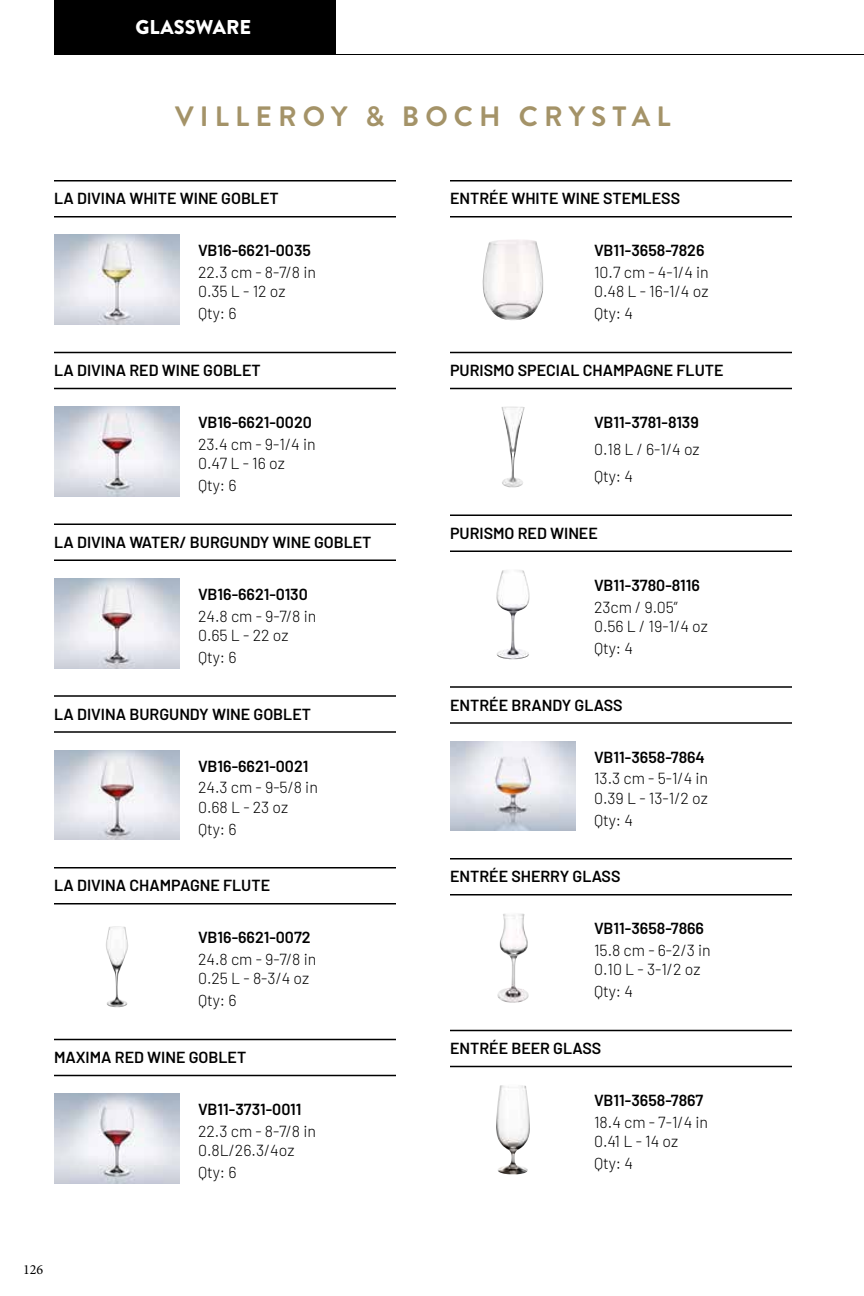
<style>
.page{position:relative;width:864px;height:1296px;background:#fff}
.page>*{position:absolute;margin:0;border:0;box-sizing:border-box;transform-origin:0 0}
.t1{font:700 28px "Brandon Grotesque";letter-spacing:.22em;color:#a49368}
.t2{font:900 20px "Brandon Grotesque";color:#fff}
.t3{font:600 16px "Barlow";color:#000}
.t4{font:300 16px/19.2px "Barlow";color:#000}
.t5{font:14px "Minion Pro";color:#000}
</style>
<div class="page">
<hr style="left:54px;top:54px;width:810px;height:1px;background:#000">
<div style="left:54px;top:0;width:281px;height:54px;background:#000"></div>
<hr style="left:54px;top:180px;width:126px;height:2px;background:#000">
<hr style="left:180px;top:180px;width:216px;height:2px;background:#000">
<hr style="left:54px;top:216px;width:126px;height:2px;background:#000">
<hr style="left:180px;top:216px;width:216px;height:2px;background:#000">
<img style="left:54px;top:235px;width:126px;height:90px">
<hr style="left:450px;top:180px;width:126px;height:2px;background:#000">
<hr style="left:576px;top:180px;width:216px;height:2px;background:#000">
<hr style="left:450px;top:216px;width:126px;height:2px;background:#000">
<hr style="left:576px;top:216px;width:216px;height:2px;background:#000">
<img style="left:482px;top:239px;width:62px;height:81px">
<hr style="left:54px;top:352px;width:126px;height:1px;background:#000">
<hr style="left:180px;top:352px;width:216px;height:1px;background:#000">
<hr style="left:54px;top:388px;width:126px;height:1px;background:#000">
<hr style="left:180px;top:388px;width:216px;height:1px;background:#000">
<img style="left:54px;top:406px;width:126px;height:90px">
<hr style="left:450px;top:514px;width:126px;height:2px;background:#000">
<hr style="left:576px;top:514px;width:216px;height:2px;background:#000">
<hr style="left:450px;top:550px;width:126px;height:2px;background:#000">
<hr style="left:576px;top:550px;width:216px;height:2px;background:#000">
<img style="left:496px;top:570px;width:34px;height:89px">
<hr style="left:54px;top:524px;width:126px;height:1px;background:#000">
<hr style="left:180px;top:524px;width:216px;height:1px;background:#000">
<hr style="left:54px;top:560px;width:126px;height:1px;background:#000">
<hr style="left:180px;top:560px;width:216px;height:1px;background:#000">
<img style="left:54px;top:578px;width:126px;height:90px">
<hr style="left:54px;top:695px;width:126px;height:2px;background:#000">
<hr style="left:180px;top:695px;width:216px;height:2px;background:#000">
<hr style="left:54px;top:731px;width:126px;height:2px;background:#000">
<hr style="left:180px;top:731px;width:216px;height:2px;background:#000">
<img style="left:54px;top:750px;width:126px;height:90px">
<hr style="left:54px;top:1039px;width:126px;height:1px;background:#000">
<hr style="left:180px;top:1039px;width:216px;height:1px;background:#000">
<hr style="left:54px;top:1075px;width:126px;height:1px;background:#000">
<hr style="left:180px;top:1075px;width:216px;height:1px;background:#000">
<img style="left:54px;top:1094px;width:126px;height:90px">
<hr style="left:450px;top:352px;width:126px;height:1px;background:#000">
<hr style="left:576px;top:352px;width:216px;height:1px;background:#000">
<hr style="left:450px;top:388px;width:126px;height:1px;background:#000">
<hr style="left:576px;top:388px;width:216px;height:1px;background:#000">
<img style="left:501px;top:406px;width:24px;height:82px">
<hr style="left:54px;top:867px;width:126px;height:1px;background:#000">
<hr style="left:180px;top:867px;width:216px;height:1px;background:#000">
<hr style="left:54px;top:903px;width:126px;height:1px;background:#000">
<hr style="left:180px;top:903px;width:216px;height:1px;background:#000">
<img style="left:106px;top:926px;width:22px;height:81px">
<hr style="left:450px;top:686px;width:126px;height:2px;background:#000">
<hr style="left:576px;top:686px;width:216px;height:2px;background:#000">
<hr style="left:450px;top:722px;width:126px;height:2px;background:#000">
<hr style="left:576px;top:722px;width:216px;height:2px;background:#000">
<img style="left:450px;top:741px;width:126px;height:90px">
<hr style="left:450px;top:858px;width:126px;height:2px;background:#000">
<hr style="left:576px;top:858px;width:216px;height:2px;background:#000">
<hr style="left:450px;top:894px;width:126px;height:2px;background:#000">
<hr style="left:576px;top:894px;width:216px;height:2px;background:#000">
<img style="left:497px;top:913px;width:32px;height:90px">
<hr style="left:450px;top:1030px;width:126px;height:1px;background:#000">
<hr style="left:576px;top:1030px;width:216px;height:1px;background:#000">
<hr style="left:450px;top:1066px;width:126px;height:1px;background:#000">
<hr style="left:576px;top:1066px;width:216px;height:1px;background:#000">
<img style="left:496px;top:1085px;width:34px;height:90px">
<p class="t2" style="left:136px;top:13px;width:117px">GLASSWARE</p>
<h1 class="t1" style="left:175px;top:97px;width:497px">VILLEROY &amp; BOCH CRYSTAL</h1>
<p class="t3" style="left:54px;top:187px;width:226px">LA DIVINA WHITE WINE GOBLET</p>
<p class="t3" style="left:198px;top:239px;width:115px">VB16-6621-0035</p>
<p class="t4" style="left:198px;top:262px;width:120px">22.3 cm - 8-7/8 in<br>0.35 L - 12 oz</p>
<p class="t4" style="left:198px;top:303px;width:40px">Qty: 6</p>
<p class="t3" style="left:54px;top:359px;width:208px">LA DIVINA RED WINE GOBLET</p>
<p class="t3" style="left:198px;top:410px;width:115px">VB16-6621-0020</p>
<p class="t4" style="left:198px;top:433px;width:119px">23.4 cm - 9-1/4 in<br>0.47 L - 16 oz</p>
<p class="t4" style="left:198px;top:474px;width:40px">Qty: 6</p>
<p class="t3" style="left:54px;top:530px;width:319px">LA DIVINA WATER/ BURGUNDY WINE GOBLET</p>
<p class="t3" style="left:198px;top:582px;width:111px">VB16-6621-0130</p>
<p class="t4" style="left:198px;top:605px;width:120px">24.8 cm - 9-7/8 in<br>0.65 L - 22 oz</p>
<p class="t4" style="left:198px;top:646px;width:40px">Qty: 6</p>
<p class="t3" style="left:54px;top:702px;width:259px">LA DIVINA BURGUNDY WINE GOBLET</p>
<p class="t3" style="left:198px;top:754px;width:112px">VB16-6621-0021</p>
<p class="t4" style="left:198px;top:777px;width:121px">24.3 cm - 9-5/8 in<br>0.68 L - 23 oz</p>
<p class="t4" style="left:198px;top:818px;width:40px">Qty: 6</p>
<p class="t3" style="left:54px;top:874px;width:218px">LA DIVINA CHAMPAGNE FLUTE</p>
<p class="t3" style="left:198px;top:926px;width:114px">VB16-6621-0072</p>
<p class="t4" style="left:198px;top:949px;width:120px">24.8 cm - 9-7/8 in<br>0.25 L - 8-3/4 oz</p>
<p class="t4" style="left:198px;top:990px;width:40px">Qty: 6</p>
<p class="t3" style="left:54px;top:1046px;width:194px">MAXIMA RED WINE GOBLET</p>
<p class="t3" style="left:198px;top:1097px;width:105px">VB11-3731-0011</p>
<p class="t4" style="left:198px;top:1120px;width:120px">22.3 cm - 8-7/8 in<br>0.8L/26.3/4oz</p>
<p class="t4" style="left:198px;top:1161px;width:40px">Qty: 6</p>
<p class="t3" style="left:450px;top:187px;width:232px">ENTRÉE WHITE WINE STEMLESS</p>
<p class="t3" style="left:594px;top:239px;width:112px">VB11-3658-7826</p>
<p class="t4" style="left:594px;top:262px;width:116px">10.7 cm - 4-1/4 in<br>0.48 L - 16-1/4 oz</p>
<p class="t4" style="left:594px;top:303px;width:41px">Qty: 4</p>
<p class="t3" style="left:450px;top:359px;width:275px">PURISMO SPECIAL CHAMPAGNE FLUTE</p>
<p class="t3" style="left:594px;top:410px;width:106px">VB11-3781-8139</p>
<p class="t4" style="left:594px;top:435px;width:107px;line-height:27px">0.18 L / 6-1/4 oz<br>Qty: 4</p>
<p class="t3" style="left:450px;top:521px;width:149px">PURISMO RED WINEE</p>
<p class="t3" style="left:594px;top:573px;width:107px">VB11-3780-8116</p>
<p class="t4" style="left:594px;top:596px;width:115px">23cm / 9.05”<br>0.56 L / 19-1/4 oz</p>
<p class="t4" style="left:594px;top:637px;width:41px">Qty: 4</p>
<p class="t3" style="left:450px;top:693px;width:174px">ENTRÉE BRANDY GLASS</p>
<p class="t3" style="left:594px;top:745px;width:113px">VB11-3658-7864</p>
<p class="t4" style="left:594px;top:768px;width:116px">13.3 cm - 5-1/4 in<br>0.39 L - 13-1/2 oz</p>
<p class="t4" style="left:594px;top:809px;width:41px">Qty: 4</p>
<p class="t3" style="left:450px;top:865px;width:172px">ENTRÉE SHERRY GLASS</p>
<p class="t3" style="left:594px;top:917px;width:112px">VB11-3658-7866</p>
<p class="t4" style="left:594px;top:940px;width:118px">15.8 cm - 6-2/3 in<br>0.10 L - 3-1/2 oz</p>
<p class="t4" style="left:594px;top:981px;width:41px">Qty: 4</p>
<p class="t3" style="left:450px;top:1037px;width:153px">ENTRÉE BEER GLASS</p>
<p class="t3" style="left:594px;top:1088px;width:111px">VB11-3658-7867</p>
<p class="t4" style="left:594px;top:1111px;width:116px">18.4 cm - 7-1/4 in<br>0.41 L - 14 oz</p>
<p class="t4" style="left:594px;top:1152px;width:41px">Qty: 4</p>
<p class="t5" style="left:23px;top:1260px;width:22px">126</p>
</div>
